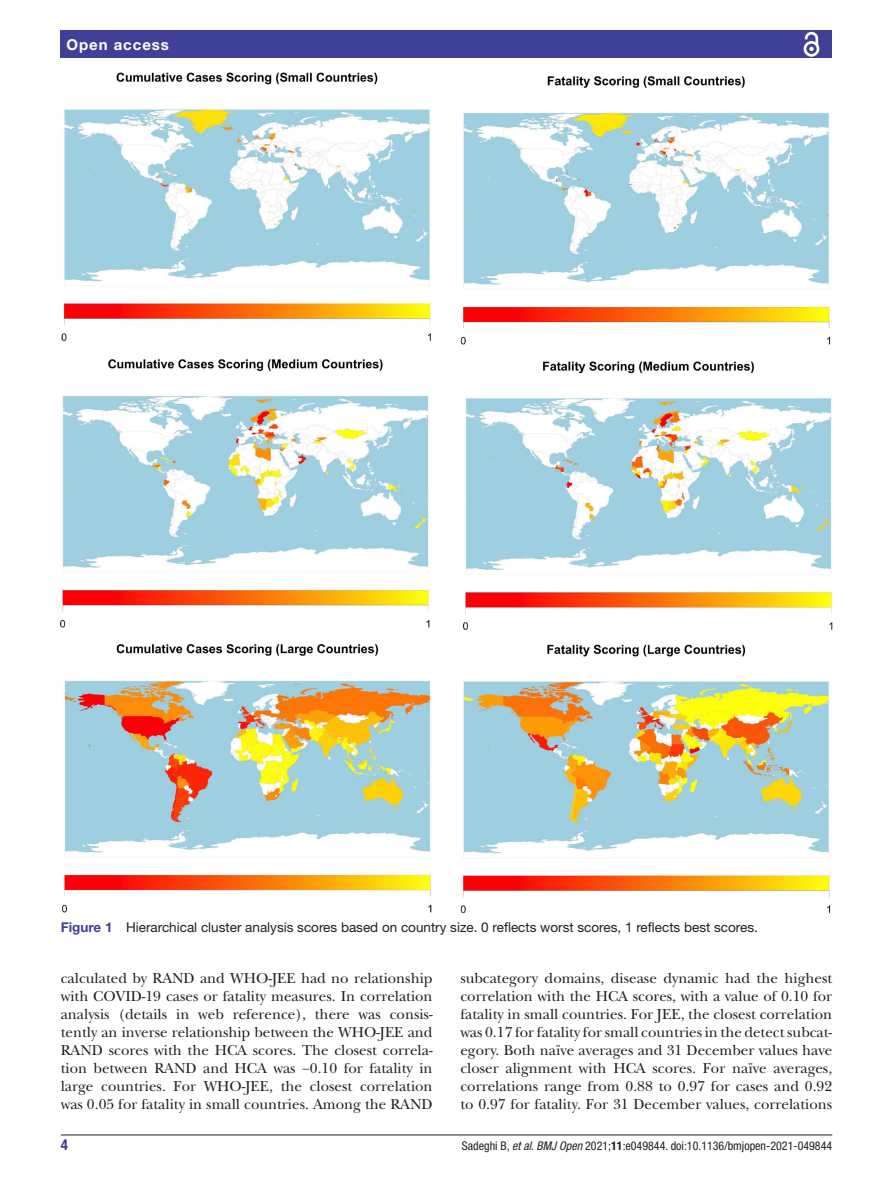
<style>
.page{position:relative;width:893px;height:1191px;background:#fff}
.page>*{position:absolute;margin:0;border:0;box-sizing:border-box;transform-origin:0 0}
.t1{font:15px/18px "New Baskerville";color:#231f20;text-align:justify}
.t2{font:700 15px "Helvetica Neue LT Std";letter-spacing:.065em;color:#fff}
.t3{font:700 condensed 15px "Helvetica Neue LT Std";color:#414099}
.t4{font:13.5px "Helvetica Neue LT Std";color:#231f20}
.t5{font:condensed 12px "Helvetica Neue LT Std";color:#231f20}
.s1{font-weight:700;color:#414099}
.s2{font-style:italic}
.s3{font-weight:700}
</style>
<div class="page">
<hr style="left:61px;top:1134px;width:771px;height:1px;background:#231f20">
<div style="left:61px;top:31px;width:771px;height:27px;background:#414099"></div>
<svg style="left:803px;top:31px;width:17px;height:26px"></svg>
<img style="left:61px;top:73px;width:771px;height:841px">
<p class="t2" style="left:66px;top:35px;width:104px">Open access</p>
<p class="t4" style="left:61px;top:918px;width:699px"><span class="s1">Figure 1</span> Hierarchical cluster analysis scores based on country size. 0 reflects worst scores, 1 reflects best scores.</p>
<p class="t1" style="left:61px;top:969px;width:373px">calculated by RAND and WHO-JEE had no relationship with COVID-19 cases or fatality measures. In correlation analysis (details in web reference), there was consis&shy;tently an inverse relationship between the WHO-JEE and RAND scores with the HCA scores. The closest correla&shy;tion between RAND and HCA was −0.10 for fatality in large countries. For WHO-JEE, the closest correlation was 0.05 for fatality in small countries. Among the RAND</p>
<p class="t1" style="left:460px;top:969px;width:373px">subcategory domains, disease dynamic had the highest correlation with the HCA scores, with a value of 0.10 for fatality in small countries. For JEE, the closest correlation was 0.17 for fatality for small countries in the detect subcat&shy;egory. Both naïve averages and 31 December values have closer alignment with HCA scores. For naïve averages, correlations range from 0.88 to 0.97 for cases and 0.92 to 0.97 for fatality. For 31 December values, correlations</p>
<p class="t3" style="left:61px;top:1135px;width:9px">4</p>
<p class="t5" style="left:462px;top:1138px;width:372px">Sadeghi B, <span class="s2">et al</span>. <span class="s2">BMJ Open</span> 2021;<span class="s3">11</span>:e049844. doi:10.1136/bmjopen-2021-049844</p>
</div>
